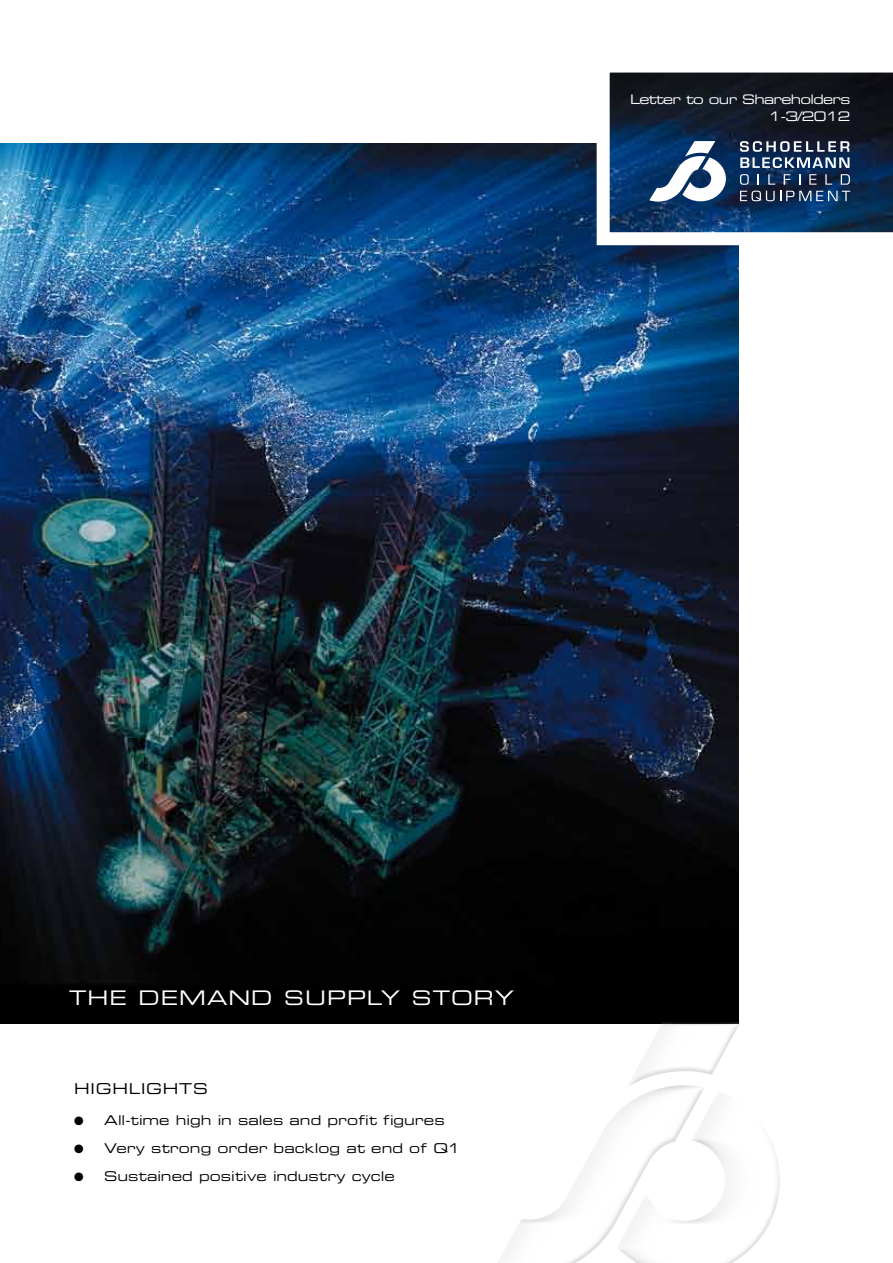
<style>
.page{position:relative;width:893px;height:1263px;background:#fff}
.page>*{position:absolute;margin:0;border:0;box-sizing:border-box;transform-origin:0 0}
.t1{font:20.1px "Eurostile Extended Two";letter-spacing:.05em;color:#fff}
.t2{font:15px "Eurostile Extended Two";letter-spacing:.05em;color:#000}
.t3{font:13.5px "Eurostile Extended Two";letter-spacing:.005em;color:#000}
.t4{font:13.2px/17.5px "Eurostile Extended Two";letter-spacing:-.05em;color:#fff;text-align:right}
</style>
<div class="page">
<img style="left:0;top:143px;width:738px;height:881px">
<div style="left:492px;top:1022px;width:276px;height:241px;background:#fff"></div>
<svg style="left:597px;top:72px;width:296px;height:173px;background:#30435b"></svg>
<svg style="left:740px;top:141px;width:109px;height:27px"></svg>
<svg style="left:740px;top:174px;width:9px;height:11px"></svg>
<svg style="left:768px;top:174px;width:7px;height:11px"></svg>
<svg style="left:784px;top:174px;width:6px;height:11px"></svg>
<svg style="left:809px;top:174px;width:7px;height:11px"></svg>
<svg style="left:825px;top:174px;width:7px;height:11px"></svg>
<svg style="left:841px;top:174px;width:9px;height:11px"></svg>
<svg style="left:740px;top:191px;width:110px;height:10px"></svg>
<svg style="left:649px;top:141px;width:77px;height:61px"></svg>
<p class="t4" style="left:630px;top:90px;width:222px">Letter to our Shareholders<br>1-3/2012</p>
<h1 class="t1" style="left:69px;top:984px;width:447px">THE DEMAND SUPPLY STORY</h1>
<p class="t2" style="left:74px;top:1078px;width:135px">HIGHLIGHTS</p>
<p class="t3" style="left:74px;top:1111px;width:372px">● All-time high in sales and profit figures</p>
<p class="t3" style="left:74px;top:1139px;width:388px">● Very strong order backlog at end of Q1</p>
<p class="t3" style="left:74px;top:1167px;width:322px">● Sustained positive industry cycle</p>
</div>
